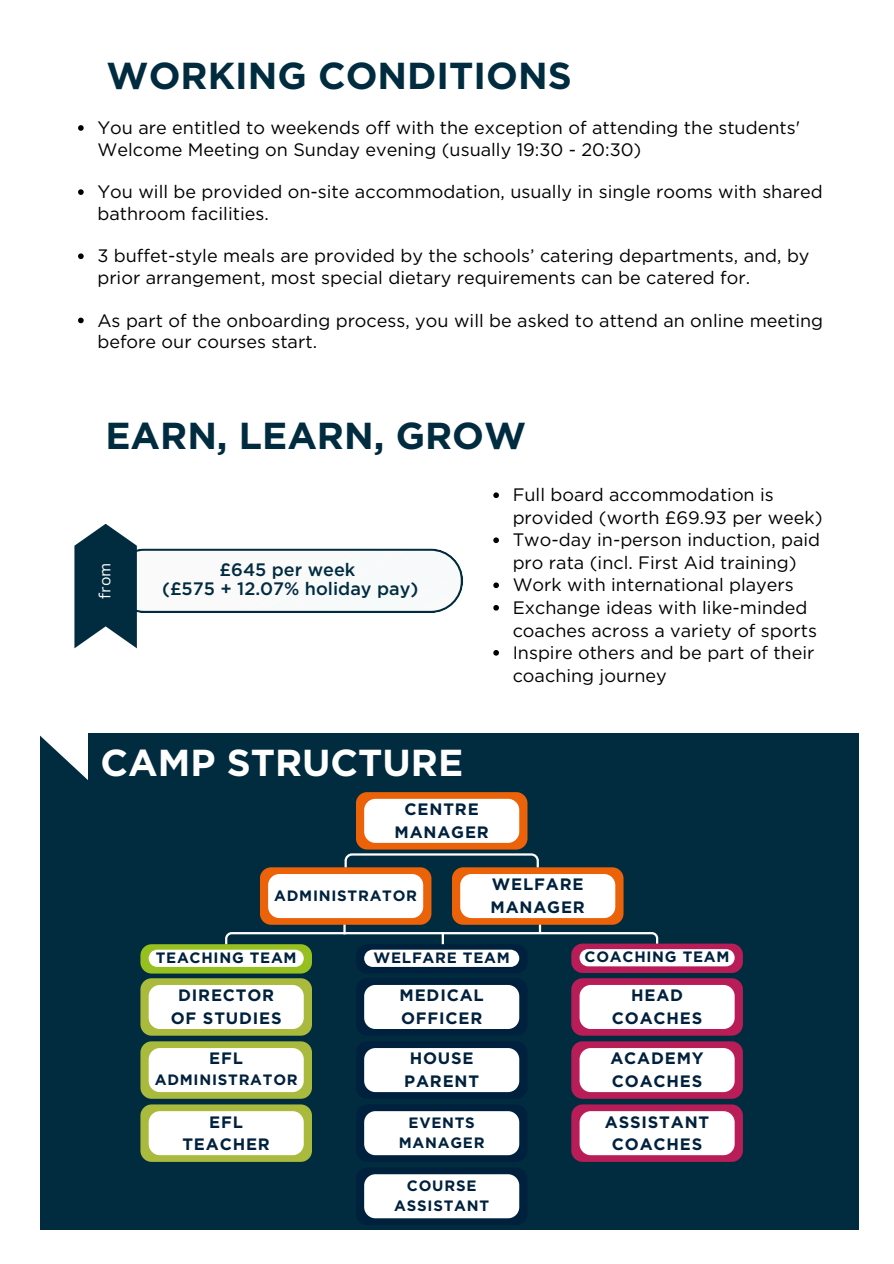
<style>
.page{position:relative;width:894px;height:1264px;background:#fff}
.page>*{position:absolute;margin:0;border:0;box-sizing:border-box;transform-origin:0 0}
.t1{font:700 37.5px "Gotham";color:#012c40}
.t2{font:700 37.5px "Gotham";color:#fff}
.t3{font:18px/21.3px "Gotham";color:#000}
.t4{font:500 18px/19.2px "Gotham";color:#012c40;text-align:center}
.t5{font:700 16.5px/22.5px "Gotham";letter-spacing:.05em;color:#00213d;text-align:center}
.t6{font:15.45px "Canva Sans";color:#fff}
.t7{font:700 15px/20.2px "Gotham";letter-spacing:.05em;color:#00213d;text-align:center}
</style>
<div class="page">
<div style="left:40px;top:733px;width:817px;height:496px;background:#012c40"></div>
<svg style="left:40px;top:733px;width:48px;height:47px"></svg>
<svg style="left:78px;top:125px;width:6px;height:6px"></svg>
<svg style="left:78px;top:189px;width:6px;height:6px"></svg>
<svg style="left:78px;top:253px;width:6px;height:6px"></svg>
<svg style="left:78px;top:317px;width:6px;height:6px"></svg>
<svg style="left:74px;top:524px;width:389px;height:124px"></svg>
<div style="left:356px;top:792px;width:171px;height:57px;background:#eb6209;border-radius:11px"></div>
<div style="left:364px;top:798px;width:155px;height:44px;background:#fff;border-radius:11px"></div>
<hr style="left:343px;top:913px;width:2px;height:21px;background:#fff">
<div style="left:260px;top:867px;width:171px;height:57px;background:#eb6209;border-radius:11px"></div>
<div style="left:268px;top:874px;width:155px;height:44px;background:#fff;border-radius:11px"></div>
<div style="left:356px;top:944px;width:171px;height:29px;background:#00213d;border-radius:11px"></div>
<div style="left:571px;top:943px;width:171px;height:30px;background:#b91d58;border-radius:11px"></div>
<div style="left:140px;top:944px;width:172px;height:29px;background:#95c01f;border-radius:11px"></div>
<div style="left:356px;top:978px;width:171px;height:57px;background:#00213d;border-radius:11px"></div>
<div style="left:364px;top:984px;width:155px;height:44px;background:#fff;border-radius:11px"></div>
<div style="left:571px;top:978px;width:171px;height:57px;background:#b91d58;border-radius:11px"></div>
<div style="left:579px;top:984px;width:155px;height:44px;background:#fff;border-radius:11px"></div>
<div style="left:140px;top:978px;width:172px;height:57px;background:#a9ba3c;border-radius:11px"></div>
<div style="left:149px;top:984px;width:155px;height:44px;background:#fff;border-radius:11px"></div>
<div style="left:571px;top:1041px;width:171px;height:57px;background:#b91d58;border-radius:11px"></div>
<div style="left:579px;top:1048px;width:155px;height:44px;background:#fff;border-radius:11px"></div>
<div style="left:571px;top:1104px;width:171px;height:57px;background:#b91d58;border-radius:11px"></div>
<div style="left:579px;top:1111px;width:155px;height:44px;background:#fff;border-radius:11px"></div>
<div style="left:140px;top:1041px;width:172px;height:57px;background:#a9ba3c;border-radius:11px"></div>
<div style="left:149px;top:1048px;width:155px;height:44px;background:#fff;border-radius:11px"></div>
<div style="left:140px;top:1104px;width:172px;height:57px;background:#a9ba3c;border-radius:11px"></div>
<div style="left:149px;top:1111px;width:155px;height:44px;background:#fff;border-radius:11px"></div>
<hr style="left:538px;top:911px;width:3px;height:21px;background:#fff">
<div style="left:452px;top:867px;width:171px;height:57px;background:#eb6209;border-radius:11px"></div>
<div style="left:460px;top:874px;width:155px;height:44px;background:#fff;border-radius:11px"></div>
<div style="left:356px;top:1041px;width:171px;height:57px;background:#00213d;border-radius:11px"></div>
<div style="left:364px;top:1048px;width:155px;height:44px;background:#fff;border-radius:11px"></div>
<div style="left:356px;top:1104px;width:171px;height:57px;background:#00213d;border-radius:11px"></div>
<div style="left:364px;top:1111px;width:155px;height:44px;background:#fff;border-radius:11px"></div>
<div style="left:356px;top:1167px;width:171px;height:57px;background:#00213d;border-radius:11px"></div>
<div style="left:364px;top:1174px;width:155px;height:44px;background:#fff;border-radius:11px"></div>
<svg style="left:343px;top:853px;width:197px;height:16px"></svg>
<svg style="left:149px;top:930px;width:585px;height:36px"></svg>
<svg style="left:493px;top:492px;width:6px;height:6px"></svg>
<svg style="left:493px;top:537px;width:6px;height:6px"></svg>
<svg style="left:493px;top:582px;width:6px;height:6px"></svg>
<svg style="left:493px;top:605px;width:6px;height:5px"></svg>
<svg style="left:493px;top:650px;width:6px;height:5px"></svg>
<p class="t1" style="left:106px;top:53px;width:466px">WORKING CONDITIONS</p>
<p class="t3" style="left:97px;top:117px;width:704px">You are entitled to weekends off with the exception of attending the students'<br>Welcome Meeting on Sunday evening (usually 19:30 - 20:30)</p>
<p class="t3" style="left:97px;top:181px;width:726px">You will be provided on-site accommodation, usually in single rooms with shared bathroom facilities.</p>
<p class="t3" style="left:97px;top:245px;width:713px">3 buffet-style meals are provided by the schools’ catering departments, and, by prior arrangement, most special dietary requirements can be catered for.</p>
<h1 class="t3" style="left:97px;top:309px;width:727px">As part of the onboarding process, you will be asked to attend an online meeting before our courses start.</h1>
<h1 class="t1" style="left:105px;top:412px;width:422px">EARN, LEARN, GROW</h1>
<h3 class="t6" style="left:94px;top:598px;width:37px;rotate:-90deg">from</h3>
<p class="t4" style="left:162px;top:560px;width:258px">£645 per week<br>(£575 + 12.07% holiday pay)</p>
<h2 class="t3" style="left:512px;top:483px;width:311px;line-height:22.5px">Full board accommodation is provided (worth £69.93 per week)</h2>
<h2 class="t3" style="left:512px;top:528px;width:309px;line-height:22.5px">Two-day in-person induction, paid pro rata (incl. First Aid training)</h2>
<h4 class="t3" style="left:512px;top:574px;width:282px">Work with international players</h4>
<h2 class="t3" style="left:512px;top:596px;width:306px;line-height:22.5px">Exchange ideas with like-minded coaches across a variety of sports</h2>
<h4 class="t3" style="left:512px;top:641px;width:303px;line-height:22.5px">Inspire others and be part of their coaching journey</h4>
<p class="t2" style="left:100px;top:739px;width:364px">CAMP STRUCTURE</p>
<p class="t5" style="left:394px;top:798px;width:96px">CENTRE<br>MANAGER</p>
<p class="t7" style="left:274px;top:885px;width:144px">ADMINISTRATOR</p>
<h2 class="t5" style="left:490px;top:873px;width:96px;text-align:left">WELFARE<br>MANAGER</h2>
<h1 class="t7" style="left:156px;top:947px;width:142px">TEACHING TEAM</h1>
<p class="t7" style="left:373px;top:947px;width:138px">WELFARE TEAM</p>
<p class="t7" style="left:584px;top:946px;width:146px">COACHING TEAM</p>
<h2 class="t5" style="left:399px;top:984px;width:86px;text-align:left">MEDICAL<br>OFFICER</h2>
<h4 class="t5" style="left:611px;top:984px;width:92px">HEAD<br>COACHES</h4>
<h2 class="t5" style="left:171px;top:984px;width:112px">DIRECTOR<br>OF STUDIES</h2>
<h4 class="t5" style="left:209px;top:1047px;width:35px">EFL</h4>
<h4 class="t7" style="left:155px;top:1069px;width:144px">ADMINISTRATOR</h4>
<h2 class="t5" style="left:182px;top:1110px;width:89px">EFL<br>TEACHER</h2>
<h2 class="t5" style="left:404px;top:1047px;width:76px">HOUSE<br>PARENT</h2>
<h4 class="t7" style="left:398px;top:1111px;width:87px">EVENTS<br>MANAGER</h4>
<h2 class="t7" style="left:394px;top:1175px;width:96px">COURSE<br>ASSISTANT</h2>
<h4 class="t5" style="left:610px;top:1047px;width:95px;text-align:left">ACADEMY<br>COACHES</h4>
<h4 class="t5" style="left:604px;top:1110px;width:106px">ASSISTANT<br>COACHES</h4>
</div>
